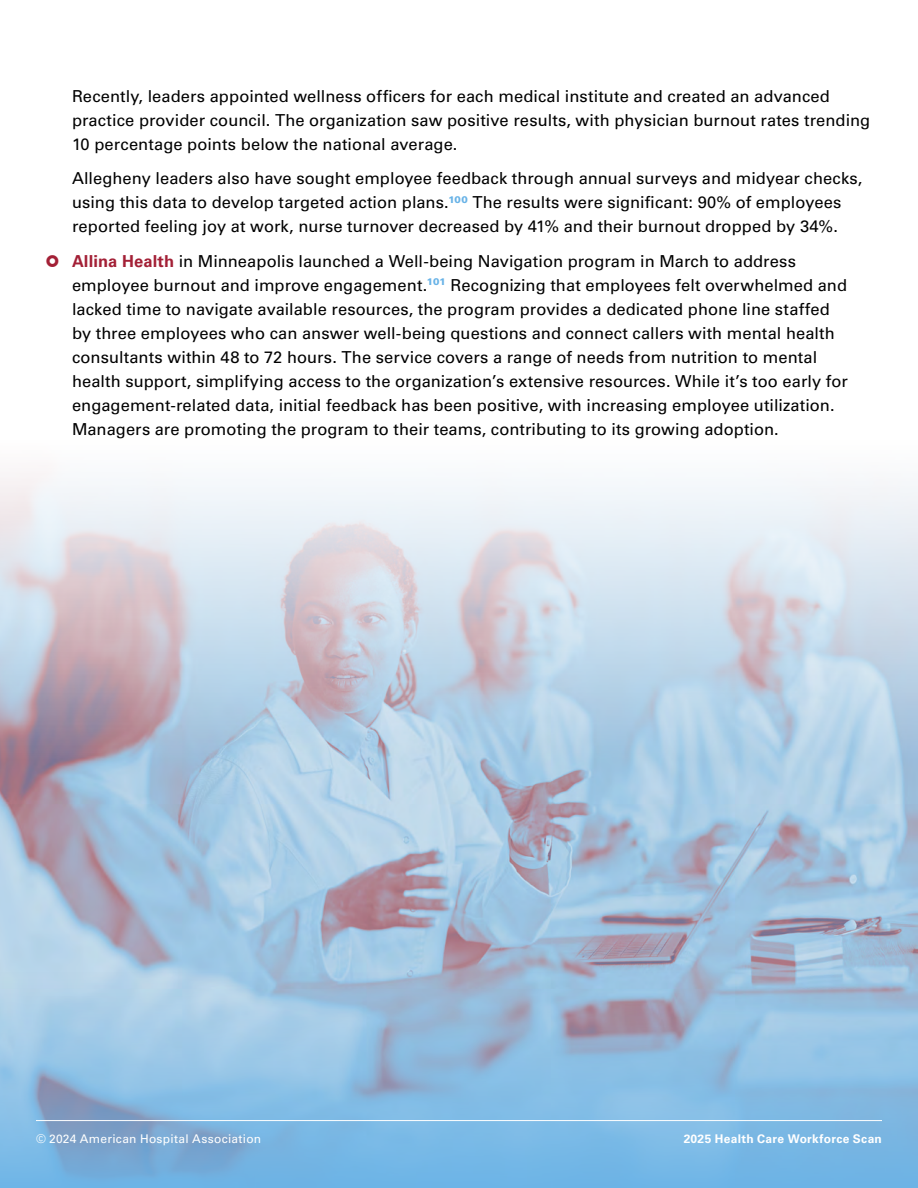
<style>
.page{position:relative;width:918px;height:1188px;background:#fff}
.page>*{position:absolute;margin:0;border:0;box-sizing:border-box;transform-origin:0 0}
.t1{font:16.5px/24px "Univers LT Std";letter-spacing:.005em;color:#000}
.t2{font:12px "Univers LT Std";letter-spacing:.025em;color:#fff}
.t3{font:700 12px "Univers LT Std";letter-spacing:.025em;color:#fff}
.s1{font-weight:700;color:#a32036}
</style>
<div class="page">
<img style="left:0;top:473px;width:918px;height:482px">
<svg style="left:0;top:955px;width:918px;height:233px;background:#8dbbde"></svg>
<hr style="left:36px;top:1120px;width:846px;height:1px;background:#fff">
<p class="t1" style="left:72px;top:84px;width:800px">Recently, leaders appointed wellness officers for each medical institute and created an advanced practice provider council. The organization saw positive results, with physician burnout rates trending<br>10 percentage points below the national average.</p>
<p class="t1" style="left:72px;top:167px;width:792px">Allegheny leaders also have sought employee feedback through annual surveys and midyear checks, using this data to develop targeted action plans.<sup>100</sup> The results were significant: 90% of employees reported feeling joy at work, nurse turnover decreased by 41% and their burnout dropped by 34%.</p>
<p class="t1" style="left:72px;top:249px;width:777px"><span class="s1">Allina Health</span> in Minneapolis launched a Well-being Navigation program in March to address employee burnout and improve engagement.<sup>101</sup> Recognizing that employees felt overwhelmed and lacked time to navigate available resources, the program provides a dedicated phone line staffed by three employees who can answer well-being questions and connect callers with mental health consultants within 48 to 72 hours. The service covers a range of needs from nutrition to mental health support, simplifying access to the organization’s extensive resources. While it’s too early for engagement-related data, initial feedback has been positive, with increasing employee utilization.<br>Managers are promoting the program to their teams, contributing to its growing adoption.</p>
<p class="t2" style="left:36px;top:1132px;width:227px">© 2024 American Hospital Association</p>
<p class="t3" style="left:684px;top:1132px;width:200px">2025 Health Care Workforce Scan</p>
</div>
